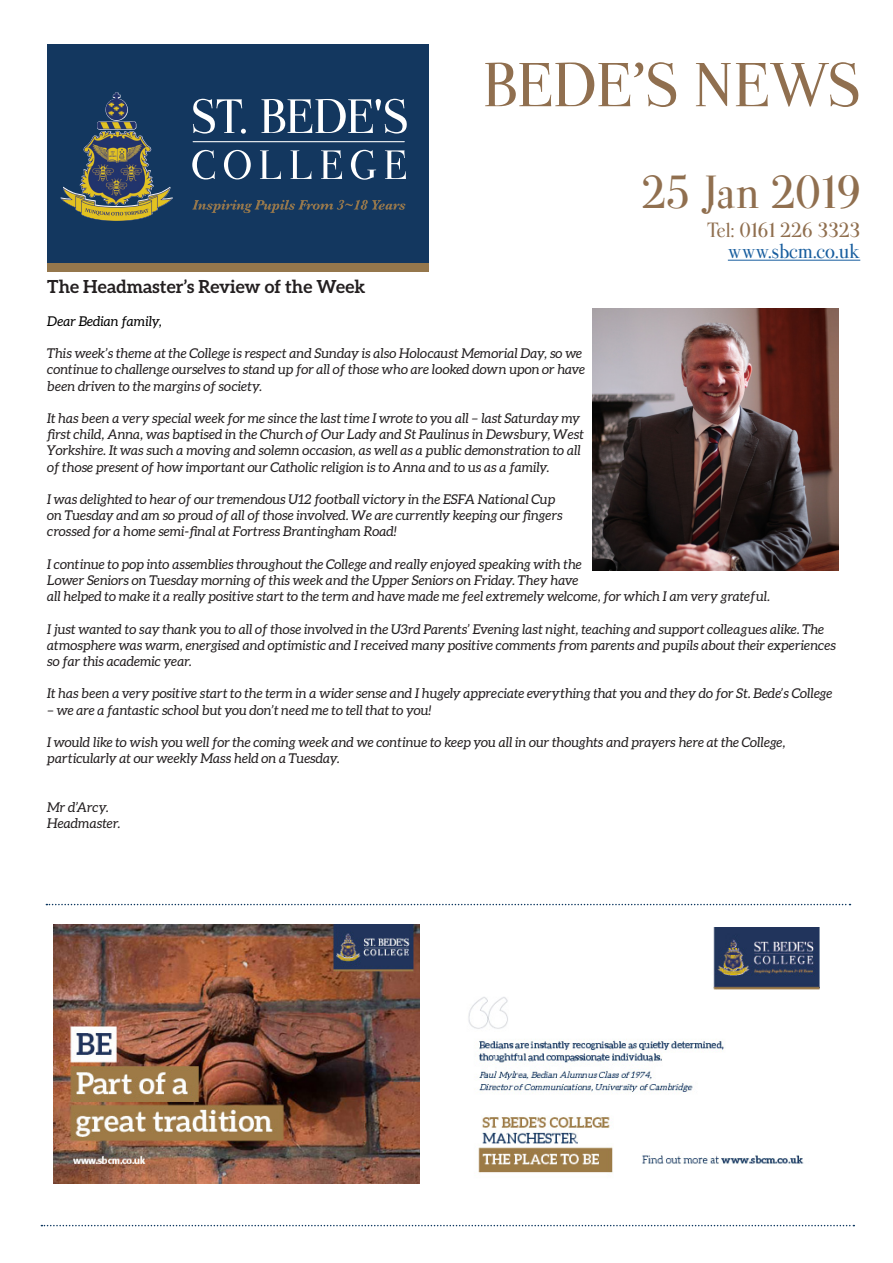
<style>
.page{position:relative;width:893px;height:1263px;background:#fff}
.page>*{position:absolute;margin:0;border:0;box-sizing:border-box;transform-origin:0 0}
.t1{font:54px "Valentina";letter-spacing:-.005em;color:#906f4f}
.t2{font:40.5px "Valentina";color:#906f4f}
.t3{font:700 18px "Aleo";color:#231f20}
.t4{font:18px "Valentina";color:#906f4f}
.t5{font:18px "Valentina";color:#175d9e}
.t6{font:italic 13.5px/16.2px "Aleo";color:#231f20}
.t7{font:italic 13.5px "Aleo";color:#000}
</style>
<div class="page">
<hr style="left:728px;top:260px;width:132px;height:1px;background:#175d9e">
<div style="left:47px;top:44px;width:382px;height:223px;background:#13375f"></div>
<div style="left:47px;top:263px;width:382px;height:9px;background:#95774c"></div>
<img style="left:80px;top:92px;width:68px;height:114px">
<svg style="left:192px;top:150px;width:214px;height:30px"></svg>
<svg style="left:193px;top:99px;width:214px;height:35px"></svg>
<hr style="left:193px;top:141px;width:211px;height:1px;background:#fff">
<svg style="left:192px;top:200px;width:213px;height:13px"></svg>
<svg style="left:41px;top:1225px;width:813px;height:1px"></svg>
<img style="left:593px;top:308px;width:245px;height:263px">
<svg style="left:46px;top:904px;width:804px;height:1px"></svg>
<img style="left:53px;top:924px;width:366px;height:260px">
<img style="left:468px;top:927px;width:351px;height:246px">
<p class="t1" style="left:482px;top:49px;width:380px">BEDE’S NEWS</p>
<p class="t2" style="left:641px;top:165px;width:221px">25 Jan 2019</p>
<p class="t4" style="left:707px;top:218px;width:155px">Tel: 0161 226 3323</p>
<p class="t5" style="left:728px;top:239px;width:134px">www.sbcm.co.uk</p>
<p class="t3" style="left:47px;top:277px;width:320px">The Headmaster’s Review of the Week</p>
<p class="t7" style="left:47px;top:313px;width:116px">Dear Bedian family,</p>
<p class="t6" style="left:47px;top:345px;width:539px">This week’s theme at the College is respect and Sunday is also Holocaust Memorial Day, so we continue to challenge ourselves to stand up for all of those who are looked down upon or have been driven to the margins of society.</p>
<p class="t6" style="left:47px;top:410px;width:538px">It has been a very special week for me since the last time I wrote to you all – last Saturday my first child, Anna, was baptised in the Church of Our Lady and St Paulinus in Dewsbury, West Yorkshire. It was such a moving and solemn occasion, as well as a public demonstration to all of those present of how important our Catholic religion is to Anna and to us as a family.</p>
<p class="t6" style="left:47px;top:491px;width:517px">I was delighted to hear of our tremendous U12 football victory in the ESFA National Cup on Tuesday and am so proud of all of those involved. We are currently keeping our fingers crossed for a home semi-final at Fortress Brantingham Road!</p>
<p class="t6" style="left:47px;top:556px;width:724px">I continue to pop into assemblies throughout the College and really enjoyed speaking with the<br>Lower Seniors on Tuesday morning of this week and the Upper Seniors on Friday. They have<br>all helped to make it a really positive start to the term and have made me feel extremely welcome, for which I am very grateful.</p>
<p class="t6" style="left:47px;top:621px;width:790px">I just wanted to say thank you to all of those involved in the U3rd Parents’ Evening last night, teaching and support colleagues alike. The atmosphere was warm, energised and optimistic and I received many positive comments from parents and pupils about their experiences so far this academic year.</p>
<p class="t6" style="left:47px;top:685px;width:787px">It has been a very positive start to the term in a wider sense and I hugely appreciate everything that you and they do for St. Bede’s College</p>
<p class="t6" style="left:47px;top:702px;width:386px">– we are a fantastic school but you don’t need me to tell that to you!</p>
<p class="t6" style="left:47px;top:734px;width:740px">I would like to wish you well for the coming week and we continue to keep you all in our thoughts and prayers here at the College, particularly at our weekly Mass held on a Tuesday.</p>
<p class="t6" style="left:47px;top:799px;width:63px">Mr d’Arcy.</p>
<p class="t6" style="left:47px;top:815px;width:75px">Headmaster.</p>
</div>
